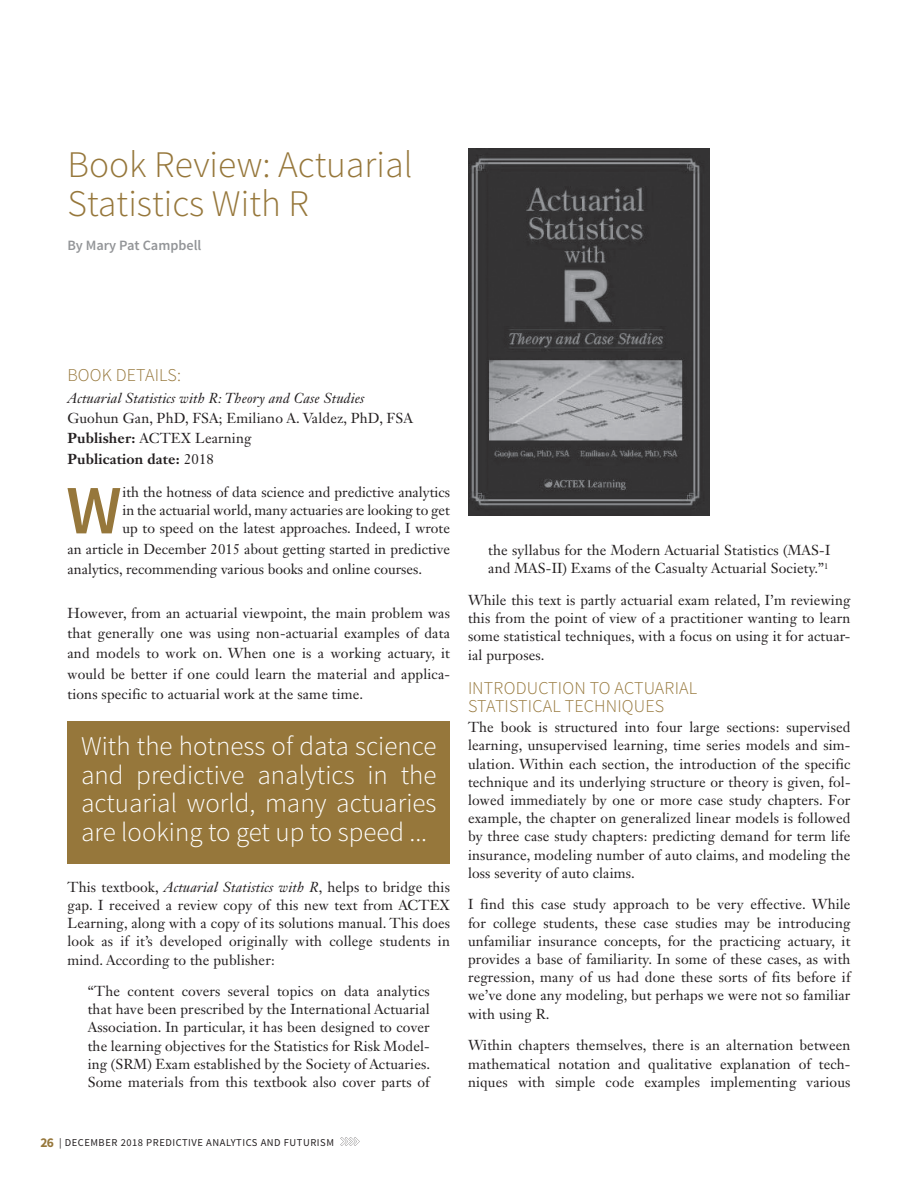
<style>
.page{position:relative;width:918px;height:1188px;background:#fff}
.page>*{position:absolute;margin:0;border:0;box-sizing:border-box;transform-origin:0 0}
.t1{font:600 69.3px "Source Sans Pro";color:#96773b}
.t2{font:300 37.5px/39.8px "Source Sans Pro";color:#96773b}
.t3{font:300 27px/28.5px "Source Sans Pro";color:#fff;text-align:justify}
.t4{font:300 18px/18.1px "Source Sans Pro";letter-spacing:.01em;color:#96773b}
.t5{font:14.25px/18.1px "Janson Text LT Std";letter-spacing:.01em;color:#231f20;text-align:justify}
.t6{font:italic 14.25px "Janson Text LT Std";letter-spacing:.01em;color:#231f20}
.t7{font:600 14.25px "Source Sans Pro";color:#939598}
.t8{font:10.5px "Source Sans Pro";letter-spacing:.05em;color:#231f20}
.s1{font-weight:700}
.s2{font-style:italic}
.s3{font-weight:700;font-size:13.5px;color:#96773b}
</style>
<div class="page">
<svg style="left:340px;top:1137px;width:20px;height:9px"></svg>
<img style="left:468px;top:148px;width:242px;height:367px">
<div style="left:68px;top:721px;width:382px;height:143px;background:#96773b"></div>
<h2 class="t2" style="left:68px;top:145px;width:347px">Book Review: Actuarial<br>Statistics With R</h2>
<p class="t7" style="left:68px;top:236px;width:135px">By Mary Pat Campbell</p>
<p class="t4" style="left:68px;top:366px;width:115px">BOOK DETAILS:</p>
<p class="t6" style="left:68px;top:389px;width:298px">Actuarial Statistics with R: Theory and Case Studies</p>
<p class="t5" style="left:68px;top:408px;width:347px;line-height:20.2px;text-align:left">Guohun Gan, PhD, FSA; Emiliano A. Valdez, PhD, FSA<br><span class="s1">Publisher:</span> ACTEX Learning<br><span class="s1">Publication date:</span> 2018</p>
<h1 class="t1" style="left:66px;top:467px;width:57px">W</h1>
<p class="t5" style="left:122px;top:483px;width:329px">ith the hotness of data science and predictive analytics in the actuarial world, many actuaries are looking to get up to speed on the latest approaches. Indeed, I wrote</p>
<p class="t5" style="left:68px;top:538px;width:384px;line-height:20.2px">an article in December 2015 about getting started in predictive analytics, recommending various books and online courses.</p>
<p class="t5" style="left:68px;top:603px;width:384px;line-height:20.2px">However, from an actuarial viewpoint, the main problem was that generally one was using non-actuarial examples of data and models to work on. When one is a working actuary, it would be better if one could learn the material and applica&shy;tions specific to actuarial work at the same time.</p>
<h3 class="t3" style="left:81px;top:732px;width:357px">With the hotness of data science and predictive analytics in the actuarial world, many actuaries are looking to get up to speed ...</h3>
<p class="t5" style="left:68px;top:878px;width:384px">This textbook, <span class="s2">Actuarial Statistics with R</span>, helps to bridge this gap. I received a review copy of this new text from ACTEX Learning, along with a copy of its solutions manual. This does look as if it’s developed originally with college students in mind. According to the publisher:</p>
<p class="t5" style="left:88px;top:982px;width:344px">“The content covers several topics on data analytics that have been prescribed by the International Actuarial Association. In particular, it has been designed to cover the learning objectives for the Statistics for Risk Model&shy;ing (SRM) Exam established by the Society of Actuaries.<br>Some materials from this textbook also cover parts of</p>
<p class="t5" style="left:488px;top:541px;width:344px">the syllabus for the Modern Actuarial Statistics (MAS-I and MAS-II) Exams of the Casualty Actuarial Society.”<sup>1</sup></p>
<p class="t5" style="left:468px;top:591px;width:384px">While this text is partly actuarial exam related, I’m reviewing this from the point of view of a practitioner wanting to learn some statistical techniques, with a focus on using it for actuar&shy;ial purposes.</p>
<p class="t4" style="left:468px;top:679px;width:231px">INTRODUCTION TO ACTUARIAL<br>STATISTICAL TECHNIQUES</p>
<p class="t5" style="left:468px;top:718px;width:384px">The book is structured into four large sections: supervised learning, unsupervised learning, time series models and sim&shy;ulation. Within each section, the introduction of the specific technique and its underlying structure or theory is given, fol&shy;lowed immediately by one or more case study chapters. For example, the chapter on generalized linear models is followed by three case study chapters: predicting demand for term life insurance, modeling number of auto claims, and modeling the loss severity of auto claims.</p>
<p class="t5" style="left:468px;top:895px;width:384px">I find this case study approach to be very effective. While for college students, these case studies may be introducing unfamiliar insurance concepts, for the practicing actuary, it provides a base of familiarity. In some of these cases, as with regression, many of us had done these sorts of fits before if we’ve done any modeling, but perhaps we were not so familiar with using R.</p>
<p class="t5" style="left:468px;top:1036px;width:384px">Within chapters themselves, there is an alternation between mathematical notation and qualitative explanation of tech&shy;niques with simple code examples implementing various</p>
<p class="t8" style="left:40px;top:1136px;width:295px"><span class="s3">26</span> | DECEMBER 2018 PREDICTIVE ANALYTICS AND FUTURISM</p>
</div>
